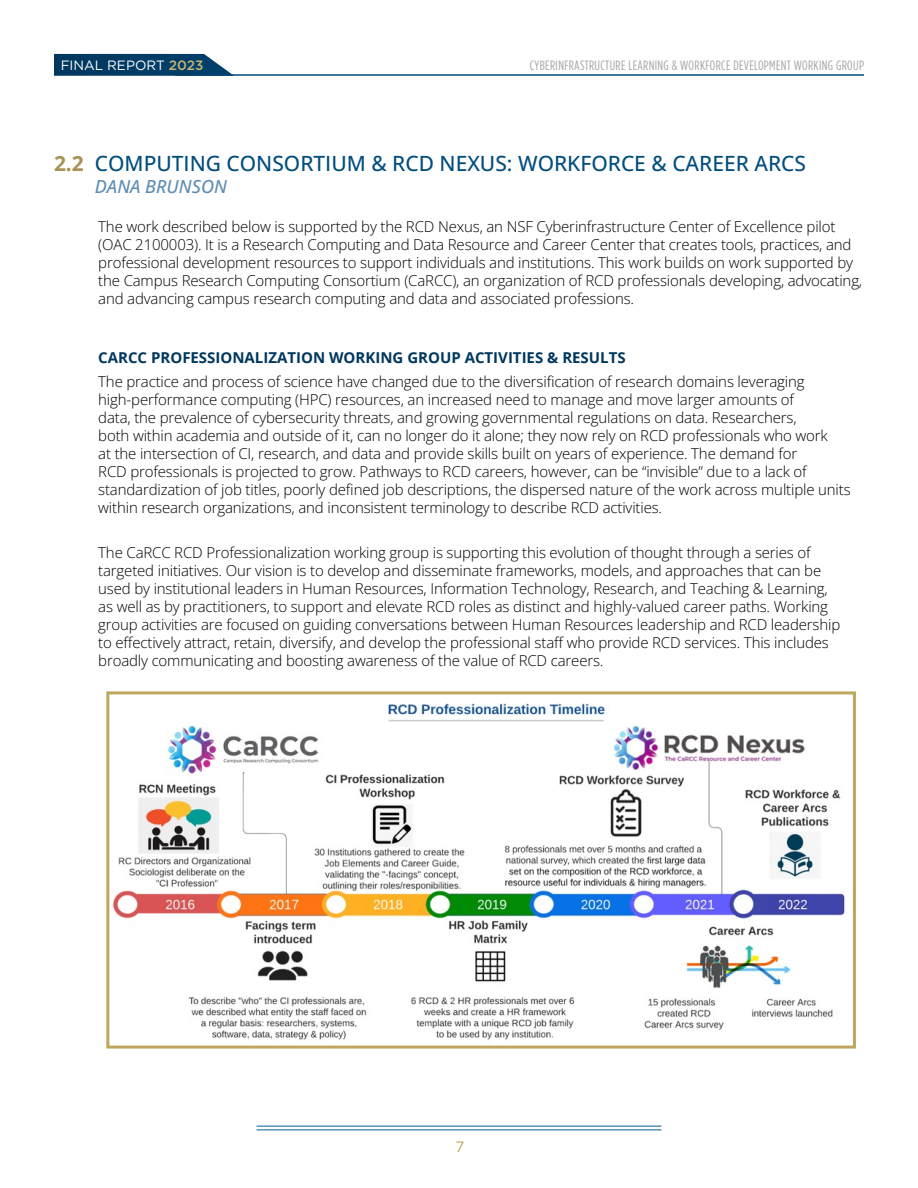
<style>
.page{position:relative;width:918px;height:1188px;background:#fff}
.page>*{position:absolute;margin:0;border:0;box-sizing:border-box;transform-origin:0 0}
.t1{font:500 21px "Open Sans";color:#004d7d}
.t2{font:italic 500 18px "Open Sans";color:#5e8cb3}
.t3{font:15px/18px "Open Sans";letter-spacing:-.01em;color:#000}
.t4{font:700 15px "Open Sans";color:#00375e}
.t5{font:15px "Gotham";color:#bfa65c}
.t6{font:13.5px "Gotham Condensed";letter-spacing:.025em;color:#a3a5a8}
.t7{font:13.5px "Gotham";color:#fff}
.s1{font-weight:500;color:#c9b474}
.s2{font-weight:700;color:#a89251}
</style>
<div class="page">
<hr style="left:256px;top:1126px;width:406px;height:1px;background:#005e8d">
<hr style="left:256px;top:1129px;width:406px;height:1px;background:#005e8d">
<hr style="left:175px;top:74px;width:689px;height:2px;background:#004d7d">
<svg style="left:54px;top:54px;width:180px;height:22px;background:#174d72"></svg>
<img style="left:112px;top:703px;width:733px;height:337px">
<div style="left:106px;top:691px;width:750px;height:358px;border:3px solid #bfa65c"></div>
<p class="t7" style="left:61px;top:57px;width:144px">FINAL REPORT <span class="s1">2023</span></p>
<p class="t6" style="left:530px;top:58px;width:336px">CYBERINFRASTRUCTURE LEARNING &amp; WORKFORCE DEVELOPMENT WORKING GROUP</p>
<p class="t1" style="left:54px;top:149px;width:754px"><span class="s2">2.2</span> COMPUTING CONSORTIUM &amp; RCD NEXUS: WORKFORCE &amp; CAREER ARCS</p>
<p class="t2" style="left:95px;top:173px;width:134px">DANA BRUNSON</p>
<p class="t3" style="left:98px;top:217px;width:765px">The work described below is supported by the RCD Nexus, an NSF Cyberinfrastructure Center of Excellence pilot (OAC 2100003). It is a Research Computing and Data Resource and Career Center that creates tools, practices, and professional development resources to support individuals and institutions. This work builds on work supported by the Campus Research Computing Consortium (CaRCC), an organization of RCD professionals developing, advocating, and advancing campus research computing and data and associated professions.</p>
<p class="t4" style="left:98px;top:346px;width:529px">CARCC PROFESSIONALIZATION WORKING GROUP ACTIVITIES &amp; RESULTS</p>
<p class="t3" style="left:98px;top:372px;width:754px">The practice and process of science have changed due to the diversification of research domains leveraging high-performance computing (HPC) resources, an increased need to manage and move larger amounts of<br>data, the prevalence of cybersecurity threats, and growing governmental regulations on data. Researchers,<br>both within academia and outside of it, can no longer do it alone; they now rely on RCD professionals who work<br>at the intersection of CI, research, and data and provide skills built on years of experience. The demand for<br>RCD professionals is projected to grow. Pathways to RCD careers, however, can be “invisible” due to a lack of standardization of job titles, poorly defined job descriptions, the dispersed nature of the work across multiple units within research organizations, and inconsistent terminology to describe RCD activities.</p>
<p class="t3" style="left:98px;top:543px;width:744px">The CaRCC RCD Professionalization working group is supporting this evolution of thought through a series of targeted initiatives. Our vision is to develop and disseminate frameworks, models, and approaches that can be used by institutional leaders in Human Resources, Information Technology, Research, and Teaching &amp; Learning, as well as by practitioners, to support and elevate RCD roles as distinct and highly-valued career paths. Working group activities are focused on guiding conversations between Human Resources leadership and RCD leadership to effectively attract, retain, diversify, and develop the professional staff who provide RCD services. This includes broadly communicating and boosting awareness of the value of RCD careers.</p>
<p class="t5" style="left:456px;top:1137px;width:10px">7</p>
</div>
